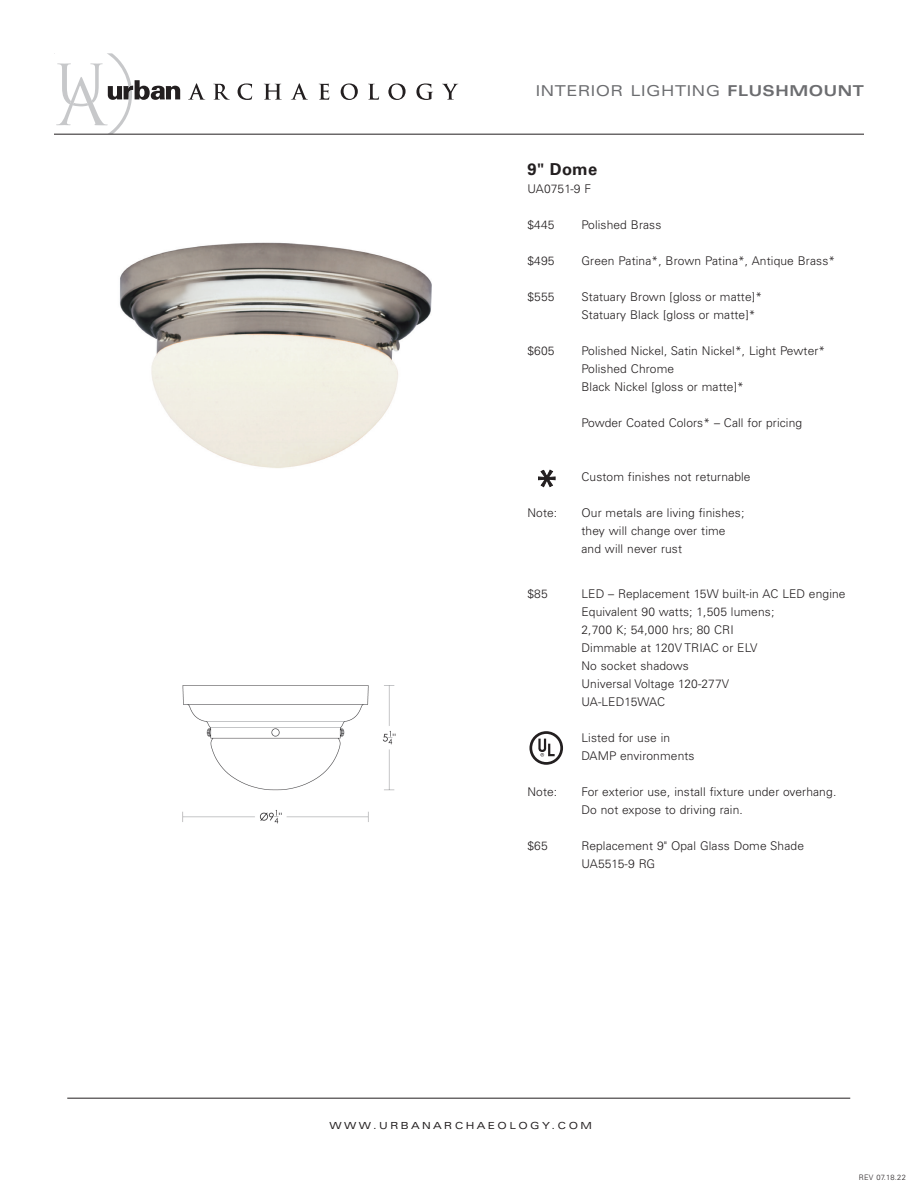
<style>
.page{position:relative;width:918px;height:1188px;background:#fff}
.page>*{position:absolute;margin:0;border:0;box-sizing:border-box;transform-origin:0 0}
.t1{font:700 16.5px "Univers LT Pro 65";color:#231f20}
.t2{font:expanded 15px "Univers LT Pro";letter-spacing:.04em;color:#6c6d70}
.t3{font:300 12px/18px "Univers LT Pro 45";letter-spacing:.01em;color:#231f20}
.t4{font:expanded 9.75px "Univers LT Pro";letter-spacing:.25em;color:#231f20}
.t5{font:300 7.5px "Univers LT Pro 45";letter-spacing:.04em;color:#231f20}
.s1{font-weight:700}
</style>
<div class="page">
<svg style="left:188px;top:83px;width:17px;height:17px"></svg>
<svg style="left:213px;top:84px;width:17px;height:16px"></svg>
<svg style="left:238px;top:83px;width:14px;height:17px"></svg>
<svg style="left:264px;top:84px;width:18px;height:16px"></svg>
<svg style="left:291px;top:83px;width:17px;height:17px"></svg>
<svg style="left:319px;top:84px;width:10px;height:16px"></svg>
<svg style="left:341px;top:83px;width:17px;height:17px"></svg>
<svg style="left:368px;top:84px;width:11px;height:16px"></svg>
<svg style="left:388px;top:83px;width:18px;height:17px"></svg>
<svg style="left:416px;top:83px;width:17px;height:17px"></svg>
<svg style="left:442px;top:84px;width:16px;height:16px"></svg>
<svg style="left:54px;top:53px;width:126px;height:81px"></svg>
<hr style="left:54px;top:134px;width:810px;height:1px;background:#231f20">
<hr style="left:67px;top:1098px;width:783px;height:1px;background:#231f20">
<img style="left:182px;top:685px;width:214px;height:139px">
<img style="left:119px;top:242px;width:313px;height:226px">
<svg style="left:529px;top:731px;width:34px;height:34px"></svg>
<svg style="left:538px;top:470px;width:17px;height:17px"></svg>
<p class="t2" style="left:536px;top:82px;width:330px">INTERIOR LIGHTING <span class="s1">FLUSHMOUNT</span></p>
<h1 class="t1" style="left:527px;top:158px;width:71px">9" Dome</h1>
<p class="t3" style="left:527px;top:180px;width:65px">UA0751-9 F</p>
<p class="t3" style="left:527px;top:216px;width:29px">$445</p>
<p class="t3" style="left:581px;top:216px;width:81px">Polished Brass</p>
<p class="t3" style="left:527px;top:252px;width:29px">$495</p>
<p class="t3" style="left:581px;top:252px;width:255px">Green Patina*, Brown Patina*, Antique Brass*</p>
<p class="t3" style="left:527px;top:288px;width:29px">$555</p>
<p class="t3" style="left:581px;top:288px;width:182px">Statuary Brown [gloss or matte]*<br>Statuary Black [gloss or matte]*</p>
<p class="t3" style="left:527px;top:342px;width:29px">$605</p>
<p class="t3" style="left:581px;top:342px;width:245px">Polished Nickel, Satin Nickel*, Light Pewter*<br>Polished Chrome<br>Black Nickel [gloss or matte]*</p>
<p class="t3" style="left:581px;top:414px;width:222px">Powder Coated Colors* – Call for pricing</p>
<p class="t3" style="left:581px;top:468px;width:171px">Custom finishes not returnable</p>
<p class="t3" style="left:527px;top:504px;width:31px">Note:</p>
<p class="t3" style="left:581px;top:504px;width:164px">Our metals are living finishes; they will change over time and will never rust</p>
<p class="t3" style="left:527px;top:585px;width:22px">$85</p>
<p class="t3" style="left:581px;top:585px;width:266px">LED – Replacement 15W built-in AC LED engine<br>Equivalent 90 watts; 1,505 lumens;<br>2,700 K; 54,000 hrs; 80 CRI<br>Dimmable at 120V TRIAC or ELV<br>No socket shadows<br>Universal Voltage 120-277V<br>UA-LED15WAC</p>
<p class="t3" style="left:581px;top:729px;width:115px">Listed for use in<br>DAMP environments</p>
<p class="t3" style="left:527px;top:783px;width:31px">Note:</p>
<p class="t3" style="left:581px;top:783px;width:257px">For exterior use, install fixture under overhang.<br>Do not expose to driving rain.</p>
<p class="t3" style="left:527px;top:837px;width:22px">$65</p>
<p class="t3" style="left:581px;top:837px;width:224px">Replacement 9" Opal Glass Dome Shade<br>UA5515-9 RG</p>
<p class="t4" style="left:329px;top:1120px;width:264px">WWW.URBANARCHAEOLOGY.COM</p>
<p class="t5" style="left:859px;top:1172px;width:49px">REV 07.18.22</p>
</div>
